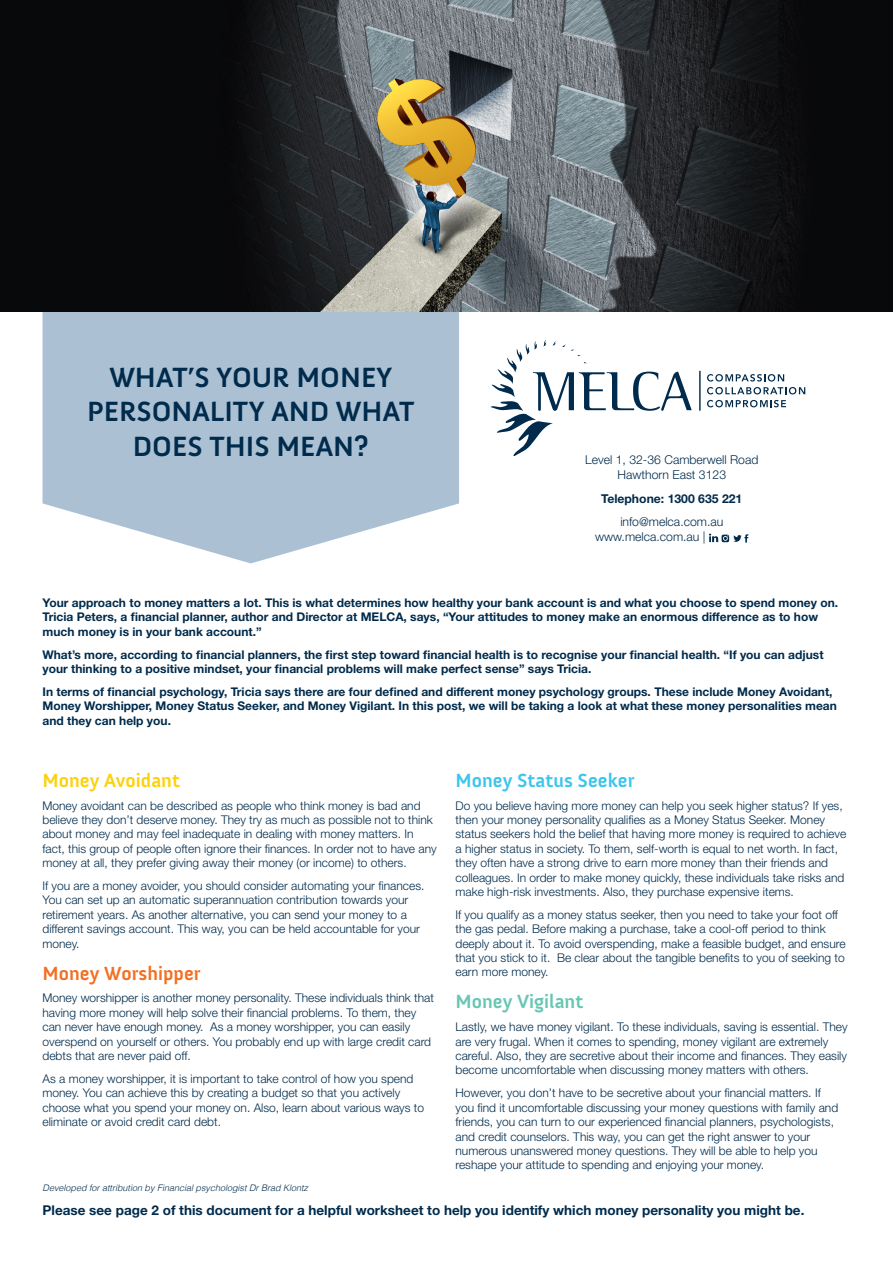
<style>
.page{position:relative;width:893px;height:1263px;background:#fff}
.page>*{position:absolute;margin:0;border:0;box-sizing:border-box;transform-origin:0 0}
.body_headings{font:700 28.5px/34.2px "Anivers";color:#002b4c;text-align:center}
.subheading{font:700 19.5px "Anivers";color:#3dc5eb}
.subheading-2{font:700 19.5px "Anivers";color:#f37023}
.subheading-3{font:700 19.5px "Anivers";color:#fcd10e}
.subheading-4{font:700 19.5px "Anivers";color:#68c6b4}
.body_copy{font:700 13.5px "Helvetica Neue LT Std";color:#002b4c}
.t1{font:300 12.15px/14.7px "Helvetica Neue LT Std";color:#002b4c;text-align:center}
.t2{font:700 12.15px "Helvetica Neue LT Std";color:#002b4c}
.body_copy-2{font:300 12px/14.4px "Helvetica Neue LT Std";color:#002b4c}
.body_copy-3{font:700 12px/14.4px "Helvetica Neue LT Std";color:#002b4c}
.body_copy-4{font:italic 300 9px "Helvetica";color:#002b4c}
</style>
<div class="page">
<svg style="left:43px;top:311px;width:416px;height:252px;background:#b4c7d7"></svg>
<img style="left:0;top:0;width:893px;height:311px">
<hr style="left:699px;top:371px;width:2px;height:40px;background:#002b4c">
<svg style="left:491px;top:340px;width:201px;height:116px"></svg>
<svg style="left:707px;top:400px;width:79px;height:7px"></svg>
<svg style="left:707px;top:374px;width:98px;height:20px"></svg>
<svg style="left:709px;top:534px;width:39px;height:9px"></svg>
<p class="body_headings" style="left:87px;top:361px;width:329px">WHAT’S YOUR MONEY<br>PERSONALITY AND WHAT<br>DOES THIS MEAN?</p>
<p class="t1" style="left:585px;top:452px;width:175px">Level 1, 32-36 Camberwell Road<br>Hawthorn East 3123</p>
<p class="t2" style="left:601px;top:491px;width:143px">Telephone: 1300 635 221</p>
<p class="t1" style="left:595px;top:514px;width:130px;text-align:left;text-indent:25px">info@melca.com.au www.melca.com.au |</p>
<p class="body_copy-3" style="left:43px;top:595px;width:797px">Your approach to money matters a lot. This is what determines how healthy your bank account is and what you choose to spend money on.<br>Tricia Peters, a financial planner, author and Director at MELCA, says, “Your attitudes to money make an enormous difference as to how much money is in your bank account.”</p>
<p class="body_copy-3" style="left:43px;top:647px;width:783px">What’s more, according to financial planners, the first step toward financial health is to recognise your financial health. “If you can adjust your thinking to a positive mindset, your financial problems will make perfect sense” says Tricia.</p>
<p class="body_copy-3" style="left:43px;top:684px;width:796px">In terms of financial psychology, Tricia says there are four defined and different money psychology groups. These include Money Avoidant,<br>Money Worshipper, Money Status Seeker, and Money Vigilant. In this post, we will be taking a look at what these money personalities mean and they can help you.</p>
<p class="subheading-3" style="left:43px;top:769px;width:139px">Money Avoidant</p>
<p class="body_copy-2" style="left:43px;top:798px;width:396px">Money avoidant can be described as people who think money is bad and believe they don’t deserve money. They try as much as possible not to think about money and may feel inadequate in dealing with money matters. In fact, this group of people often ignore their finances. In order not to have any money at all, they prefer giving away their money (or income) to others.</p>
<p class="body_copy-2" style="left:43px;top:878px;width:383px">If you are a money avoider, you should consider automating your finances.<br>You can set up an automatic superannuation contribution towards your retirement years. As another alternative, you can send your money to a different savings account. This way, you can be held accountable for your money.</p>
<p class="subheading-2" style="left:43px;top:962px;width:160px">Money Worshipper</p>
<p class="body_copy-2" style="left:43px;top:991px;width:393px">Money worshipper is another money personality. These individuals think that having more money will help solve their financial problems. To them, they can never have enough money. As a money worshipper, you can easily overspend on yourself or others. You probably end up with large credit card debts that are never paid off.</p>
<p class="body_copy-2" style="left:43px;top:1071px;width:383px">As a money worshipper, it is important to take control of how you spend money. You can achieve this by creating a budget so that you actively choose what you spend your money on. Also, learn about various ways to eliminate or avoid credit card debt.</p>
<p class="body_copy-4" style="left:43px;top:1180px;width:267px">Developed for attribution by Financial psychologist Dr Brad Klontz</p>
<p class="subheading" style="left:455px;top:769px;width:181px">Money Status Seeker</p>
<p class="body_copy-2" style="left:455px;top:798px;width:392px">Do you believe having more money can help you seek higher status? If yes, then your money personality qualifies as a Money Status Seeker. Money status seekers hold the belief that having more money is required to achieve a higher status in society. To them, self-worth is equal to net worth. In fact, they often have a strong drive to earn more money than their friends and colleagues. In order to make money quickly, these individuals take risks and make high-risk investments. Also, they purchase expensive items.</p>
<p class="body_copy-2" style="left:455px;top:907px;width:392px">If you qualify as a money status seeker, then you need to take your foot off the gas pedal. Before making a purchase, take a cool-off period to think deeply about it. To avoid overspending, make a feasible budget, and ensure that you stick to it. Be clear about the tangible benefits to you of seeking to earn more money.</p>
<p class="subheading-4" style="left:455px;top:991px;width:129px">Money Vigilant</p>
<p class="body_copy-2" style="left:455px;top:1019px;width:394px">Lastly, we have money vigilant. To these individuals, saving is essential. They are very frugal. When it comes to spending, money vigilant are extremely careful. Also, they are secretive about their income and finances. They easily become uncomfortable when discussing money matters with others.</p>
<p class="body_copy-2" style="left:455px;top:1086px;width:384px">However, you don’t have to be secretive about your financial matters. If you find it uncomfortable discussing your money questions with family and friends, you can turn to our experienced financial planners, psychologists, and credit counselors. This way, you can get the right answer to your numerous unanswered money questions. They will be able to help you reshape your attitude to spending and enjoying your money.</p>
<p class="body_copy" style="left:43px;top:1202px;width:763px">Please see page 2 of this document for a helpful worksheet to help you identify which money personality you might be.</p>
</div>
